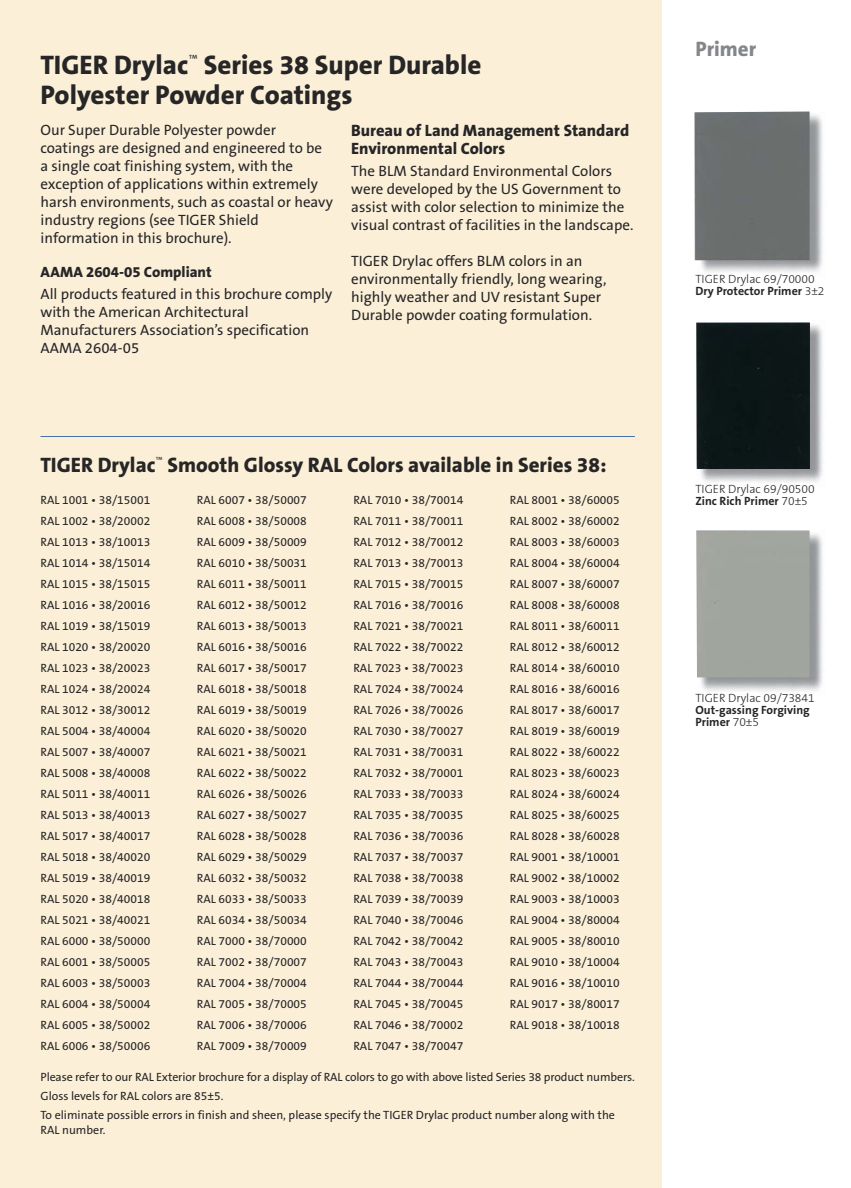
<style>
.page{position:relative;width:851px;height:1188px;background:#fff}
.page>*{position:absolute;margin:0;border:0;box-sizing:border-box;transform-origin:0 0}
.t1{font:800 27px/30px "The Sans B8";color:#272627}
.t2{font:800 21px "The Sans B8";color:#272627}
.t3{font:800 21px "The Sans B8";color:#84878a}
.t4{font:800 16.5px/18px "The Sans B8";color:#272627}
.t5{font:15px/18px "The Sans B5 Plain";color:#272627}
.t6{font:800 15px "The Sans B8";color:#272627}
.t7{font:12px/21px "The Sans B5 Plain";color:#272627;text-align:justify}
.t8{font:700 12px/12px "The Sans B7";color:#272627}
.t9{font:300 12px "The Sans B3";color:#272627}
.s1{font-family:"The Sans B3";font-weight:300}
</style>
<div class="page">
<div style="left:0;top:0;width:662px;height:1188px;background:#fbefd8"></div>
<img style="left:749px;top:111px;width:74px;height:161px">
<img style="left:809px;top:322px;width:14px;height:160px">
<img style="left:697px;top:530px;width:126px;height:162px">
<hr style="left:40px;top:436px;width:594px;height:1px;background:#4672a7">
<img style="left:694px;top:112px;width:115px;height:565px">
<h1 class="t1" style="left:40px;top:52px;width:442px">TIGER Drylac<sup>™</sup> Series 38 Super Durable<br>Polyester Powder Coatings</h1>
<p class="t5" style="left:40px;top:122px;width:294px">Our Super Durable Polyester powder coatings are designed and engineered to be a single coat finishing system, with the exception of applications within extremely harsh environments, such as coastal or heavy industry regions (see TIGER Shield information in this brochure).</p>
<p class="t6" style="left:40px;top:266px;width:173px">AAMA 2604-05 Compliant</p>
<p class="t5" style="left:40px;top:286px;width:293px">All products featured in this brochure comply with the American Architectural Manufacturers Association’s specification AAMA 2604-05</p>
<h3 class="t4" style="left:351px;top:122px;width:279px">Bureau of Land Management Standard<br>Environmental Colors</h3>
<p class="t5" style="left:351px;top:163px;width:284px">The BLM Standard Environmental Colors were developed by the US Government to assist with color selection to minimize the visual contrast of facilities in the landscape.</p>
<p class="t5" style="left:351px;top:253px;width:257px">TIGER Drylac offers BLM colors in an environmentally friendly, long wearing, highly weather and UV resistant Super Durable powder coating formulation.</p>
<h2 class="t2" style="left:40px;top:455px;width:567px">TIGER Drylac<sup>™</sup> Smooth Glossy RAL Colors available in Series 38:</h2>
<p class="t7" style="left:40px;top:490px;width:111px">RAL 1001 • 38/15001<br>RAL 1002 • 38/20002<br>RAL 1013 • 38/10013<br>RAL 1014 • 38/15014<br>RAL 1015 • 38/15015<br>RAL 1016 • 38/20016<br>RAL 1019 • 38/15019<br>RAL 1020 • 38/20020<br>RAL 1023 • 38/20023<br>RAL 1024 • 38/20024<br>RAL 3012 • 38/30012<br>RAL 5004 • 38/40004<br>RAL 5007 • 38/40007<br>RAL 5008 • 38/40008<br>RAL 5011 • 38/40011<br>RAL 5013 • 38/40013<br>RAL 5017 • 38/40017<br>RAL 5018 • 38/40020<br>RAL 5019 • 38/40019<br>RAL 5020 • 38/40018<br>RAL 5021 • 38/40021<br>RAL 6000 • 38/50000<br>RAL 6001 • 38/50005<br>RAL 6003 • 38/50003<br>RAL 6004 • 38/50004<br>RAL 6005 • 38/50002<br>RAL 6006 • 38/50006</p>
<p class="t7" style="left:197px;top:490px;width:111px">RAL 6007 • 38/50007<br>RAL 6008 • 38/50008<br>RAL 6009 • 38/50009<br>RAL 6010 • 38/50031<br>RAL 6011 • 38/50011<br>RAL 6012 • 38/50012<br>RAL 6013 • 38/50013<br>RAL 6016 • 38/50016<br>RAL 6017 • 38/50017<br>RAL 6018 • 38/50018<br>RAL 6019 • 38/50019<br>RAL 6020 • 38/50020<br>RAL 6021 • 38/50021<br>RAL 6022 • 38/50022<br>RAL 6026 • 38/50026<br>RAL 6027 • 38/50027<br>RAL 6028 • 38/50028<br>RAL 6029 • 38/50029<br>RAL 6032 • 38/50032<br>RAL 6033 • 38/50033<br>RAL 6034 • 38/50034<br>RAL 7000 • 38/70000<br>RAL 7002 • 38/70007<br>RAL 7004 • 38/70004<br>RAL 7005 • 38/70005<br>RAL 7006 • 38/70006<br>RAL 7009 • 38/70009</p>
<p class="t7" style="left:353px;top:490px;width:111px">RAL 7010 • 38/70014<br>RAL 7011 • 38/70011<br>RAL 7012 • 38/70012<br>RAL 7013 • 38/70013<br>RAL 7015 • 38/70015<br>RAL 7016 • 38/70016<br>RAL 7021 • 38/70021<br>RAL 7022 • 38/70022<br>RAL 7023 • 38/70023<br>RAL 7024 • 38/70024<br>RAL 7026 • 38/70026<br>RAL 7030 • 38/70027<br>RAL 7031 • 38/70031<br>RAL 7032 • 38/70001<br>RAL 7033 • 38/70033<br>RAL 7035 • 38/70035<br>RAL 7036 • 38/70036<br>RAL 7037 • 38/70037<br>RAL 7038 • 38/70038<br>RAL 7039 • 38/70039<br>RAL 7040 • 38/70046<br>RAL 7042 • 38/70042<br>RAL 7043 • 38/70043<br>RAL 7044 • 38/70044<br>RAL 7045 • 38/70045<br>RAL 7046 • 38/70002<br>RAL 7047 • 38/70047</p>
<p class="t7" style="left:510px;top:490px;width:111px">RAL 8001 • 38/60005<br>RAL 8002 • 38/60002<br>RAL 8003 • 38/60003<br>RAL 8004 • 38/60004<br>RAL 8007 • 38/60007<br>RAL 8008 • 38/60008<br>RAL 8011 • 38/60011<br>RAL 8012 • 38/60012<br>RAL 8014 • 38/60010<br>RAL 8016 • 38/60016<br>RAL 8017 • 38/60017<br>RAL 8019 • 38/60019<br>RAL 8022 • 38/60022<br>RAL 8023 • 38/60023<br>RAL 8024 • 38/60024<br>RAL 8025 • 38/60025<br>RAL 8028 • 38/60028<br>RAL 9001 • 38/10001<br>RAL 9002 • 38/10002<br>RAL 9003 • 38/10003<br>RAL 9004 • 38/80004<br>RAL 9005 • 38/80010<br>RAL 9010 • 38/10004<br>RAL 9016 • 38/10010<br>RAL 9017 • 38/80017<br>RAL 9018 • 38/10018</p>
<p class="t7" style="left:40px;top:1069px;width:596px;line-height:18.8px;text-align:left">Please refer to our RAL Exterior brochure for a display of RAL colors to go with above listed Series 38 product numbers.<br>Gloss levels for RAL colors are 85±5.<br>To eliminate possible errors in finish and sheen, please specify the TIGER Drylac product number along with the</p>
<p class="t7" style="left:40px;top:1120px;width:66px">RAL number.</p>
<h2 class="t3" style="left:695px;top:40px;width:62px">Primer</h2>
<p class="t9" style="left:695px;top:273px;width:121px">TIGER Drylac 69/70000</p>
<p class="t8" style="left:695px;top:286px;width:131px">Dry Protector Primer <span class="s1">3±2</span></p>
<p class="t9" style="left:695px;top:482px;width:121px">TIGER Drylac 69/90500</p>
<p class="t8" style="left:695px;top:495px;width:114px">Zinc Rich Primer <span class="s1">70±5</span></p>
<p class="t9" style="left:695px;top:692px;width:121px">TIGER Drylac 09/73841</p>
<p class="t8" style="left:695px;top:705px;width:116px">Out-gassing Forgiving<br>Primer <span class="s1">70±5</span></p>
</div>
